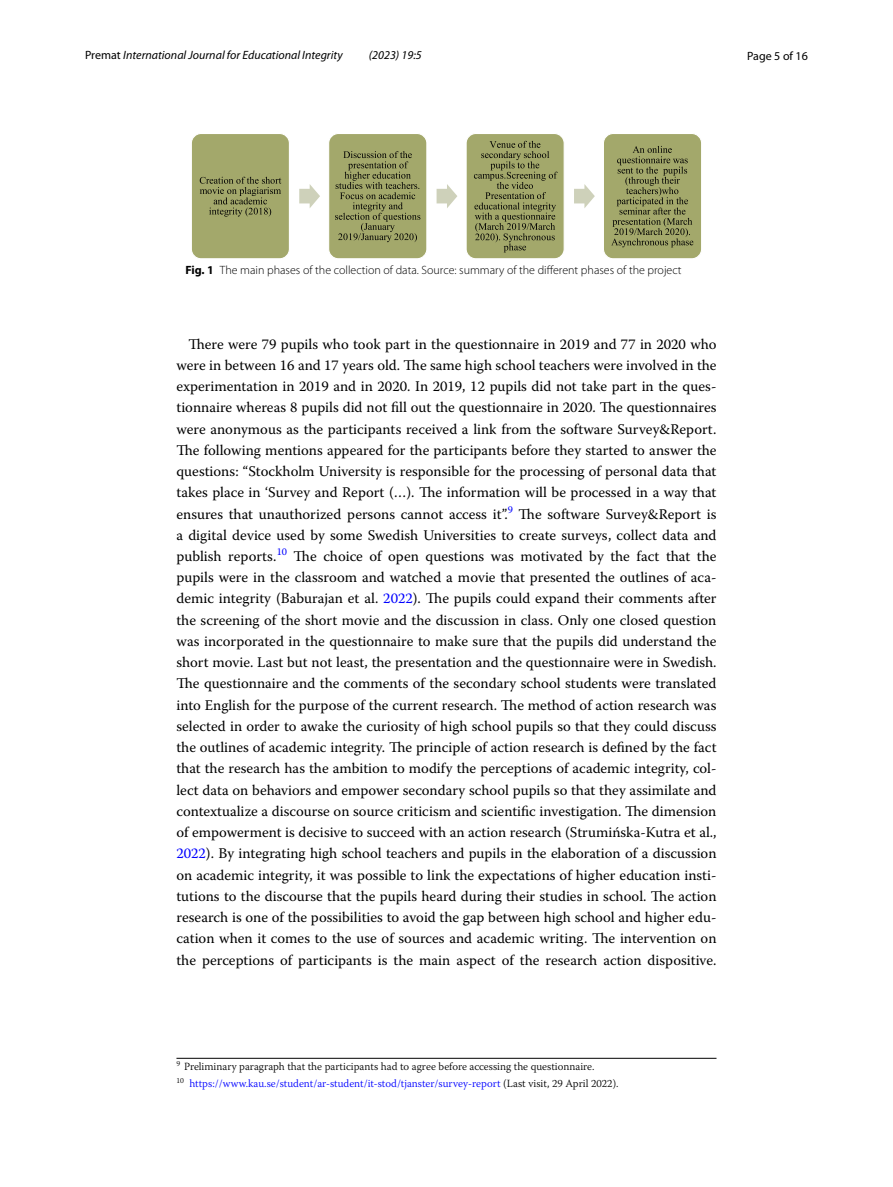
<style>
.page{position:relative;width:893px;height:1187px;background:#fff}
.page>*{position:absolute;margin:0;border:0;box-sizing:border-box;transform-origin:0 0}
.t1{font:14.7px/21.3px "Warnock Pro";color:#000;text-align:justify}
.t2{font:300 12px "Myriad Pro";color:#000}
.t3{font:italic 12px "Myriad Pro";color:#000}
.t4{font:12px "Myriad Pro";color:#000}
.t5{font:300 10.95px/17.1px "Warnock Pro";color:#000}
.s1{font-style:normal}
.s2{font-weight:700}
.s3{color:#00f}
</style>
<div class="page">
<div style="left:191px;top:133px;width:98px;height:126px;background:#a3a86b;border-radius:10px"></div>
<div style="left:191px;top:133px;width:99px;height:126px;border:1px solid #fff;border-radius:10px"></div>
<svg style="left:200px;top:177px;width:81px;height:39px"></svg>
<svg style="left:299px;top:184px;width:21px;height:24px"></svg>
<div style="left:329px;top:133px;width:98px;height:126px;background:#a3a86b;border-radius:10px"></div>
<div style="left:328px;top:133px;width:99px;height:126px;border:1px solid #fff;border-radius:10px"></div>
<svg style="left:335px;top:151px;width:85px;height:91px"></svg>
<svg style="left:437px;top:184px;width:20px;height:24px"></svg>
<div style="left:466px;top:133px;width:98px;height:126px;background:#a3a86b;border-radius:10px"></div>
<div style="left:466px;top:133px;width:99px;height:126px;border:1px solid #fff;border-radius:10px"></div>
<svg style="left:474px;top:141px;width:84px;height:111px"></svg>
<svg style="left:574px;top:184px;width:21px;height:24px"></svg>
<div style="left:603px;top:133px;width:99px;height:126px;background:#a3a86b;border-radius:10px"></div>
<div style="left:603px;top:133px;width:99px;height:126px;border:1px solid #fff;border-radius:10px"></div>
<svg style="left:611px;top:146px;width:82px;height:101px"></svg>
<hr style="left:176px;top:1057px;width:540px;height:1px;background:#000">
<p class="t3" style="left:85px;top:48px;width:259px"><span class="s1">Premat</span> International Journal for Educational Integrity</p>
<p class="t3" style="left:369px;top:48px;width:54px">(2023) 19:5</p>
<p class="t4" style="left:747px;top:48px;width:62px">Page 5 of 16</p>
<p class="t2" style="left:185px;top:264px;width:498px"><span class="s2">Fig. 1</span> The main phases of the collection of data. Source: summary of the different phases of the project</p>
<p class="t1" style="left:176px;top:333px;width:542px;text-indent:12px">There were 79 pupils who took part in the questionnaire in 2019 and 77 in 2020 who were in between 16 and 17 years old. The same high school teachers were involved in the experimentation in 2019 and in 2020. In 2019, 12 pupils did not take part in the ques&shy;tionnaire whereas 8 pupils did not fill out the questionnaire in 2020. The questionnaires were anonymous as the participants received a link from the software Survey&amp;Report.<br>The following mentions appeared for the participants before they started to answer the questions: “Stockholm University is responsible for the processing of personal data that takes place in ‘Survey and Report (…). The information will be processed in a way that ensures that unauthorized persons cannot access it”.<sup>9</sup> The software Survey&amp;Report is a digital device used by some Swedish Universities to create surveys, collect data and publish reports.<sup>10</sup> The choice of open questions was motivated by the fact that the pupils were in the classroom and watched a movie that presented the outlines of aca&shy;demic integrity (Baburajan et al. <span class="s3">2022</span>). The pupils could expand their comments after the screening of the short movie and the discussion in class. Only one closed question was incorporated in the questionnaire to make sure that the pupils did understand the short movie. Last but not least, the presentation and the questionnaire were in Swedish.<br>The questionnaire and the comments of the secondary school students were translated into English for the purpose of the current research. The method of action research was selected in order to awake the curiosity of high school pupils so that they could discuss the outlines of academic integrity. The principle of action research is defined by the fact that the research has the ambition to modify the perceptions of academic integrity, col&shy;lect data on behaviors and empower secondary school pupils so that they assimilate and contextualize a discourse on source criticism and scientific investigation. The dimension of empowerment is decisive to succeed with an action research (Strumińska-Kutra et al., <span class="s3">2022</span>). By integrating high school teachers and pupils in the elaboration of a discussion on academic integrity, it was possible to link the expectations of higher education insti&shy;tutions to the discourse that the pupils heard during their studies in school. The action research is one of the possibilities to avoid the gap between high school and higher edu&shy;cation when it comes to the use of sources and academic writing. The intervention on the perceptions of participants is the main aspect of the research action dispositive.</p>
<p class="t5" style="left:176px;top:1057px;width:444px"><sup>9</sup> Preliminary paragraph that the participants had to agree before accessing the questionnaire.<br><sup>10</sup> <span class="s3">https://www.kau.se/student/ar-student/it-stod/tjanster/survey-report</span> (Last visit, 29 April 2022).</p>
</div>
